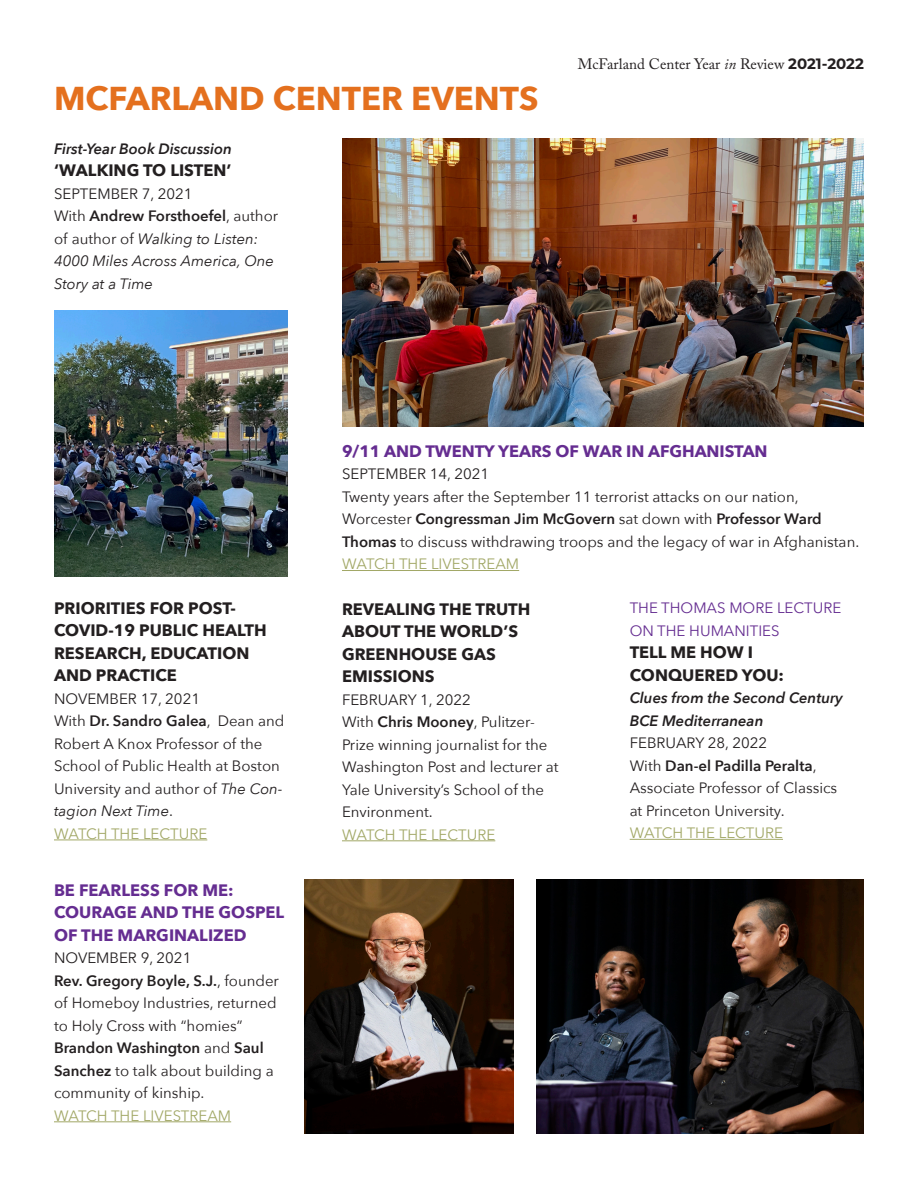
<style>
.page{position:relative;width:918px;height:1188px;background:#fff}
.page>*{position:absolute;margin:0;border:0;box-sizing:border-box;transform-origin:0 0}
.t1{font:700 33px "Avenir Next";color:#e4701e}
.t2{font:700 16.5px/22.5px "Avenir Next";color:#231f20}
.t3{font:700 16.5px/22.5px "Avenir Next";color:#652d91}
.t4{font:15px/22.5px "Avenir Next";color:#231f20}
.t5{font:italic 15px/22.5px "Avenir Next";color:#231f20}
.t6{font:italic 600 15px/22.5px "Avenir Next";color:#231f20}
.t7{font:15px "Adobe Caslon Pro";color:#231f20}
.t8{font:15px/22.5px "Avenir Next";color:#652d91}
.s1{font-style:normal}
.s2{font-weight:600;font-style:normal}
.s3{font-style:italic}
.s4{font-family:"Montserrat";font-weight:700}
.s5{font-weight:600}
.s6{color:#a2a867}
</style>
<div class="page">
<img style="left:304px;top:879px;width:209px;height:255px">
<img style="left:536px;top:879px;width:328px;height:255px">
<hr style="left:54px;top:1121px;width:177px;height:1px;background:#a2a867">
<img style="left:342px;top:139px;width:522px;height:288px">
<hr style="left:342px;top:570px;width:177px;height:1px;background:#a2a867">
<hr style="left:630px;top:839px;width:153px;height:1px;background:#a2a867">
<img style="left:54px;top:311px;width:234px;height:266px">
<hr style="left:342px;top:840px;width:153px;height:1px;background:#a2a867">
<hr style="left:54px;top:840px;width:153px;height:1px;background:#a2a867">
<p class="t1" style="left:54px;top:70px;width:486px">MCFARLAND CENTER EVENTS</p>
<p class="t6" style="left:54px;top:137px;width:179px">First-Year Book Discussion</p>
<p class="t2" style="left:54px;top:159px;width:179px">‘WALKING TO LISTEN’</p>
<p class="t4" style="left:54px;top:181px;width:140px">SEPTEMBER 7, 2021</p>
<p class="t5" style="left:54px;top:204px;width:226px"><span class="s1">With</span> <span class="s2">Andrew Forsthoefel</span><span class="s1">, author of author of</span> Walking to Listen:<br>4000 Miles Across America, One<br>Story at a Time</p>
<p class="t7" style="left:578px;top:55px;width:288px">McFarland Center Year <span class="s3">in</span> Review <span class="s4">2021-2022</span></p>
<p class="t2" style="left:54px;top:597px;width:214px">PRIORITIES FOR POST-<br>COVID-19 PUBLIC HEALTH<br>RESEARCH, EDUCATION<br>AND PRACTICE</p>
<p class="t4" style="left:54px;top:687px;width:148px">NOVEMBER 17, 2021</p>
<p class="t4" style="left:54px;top:709px;width:232px">With <span class="s5">Dr. Sandro Galea</span>, Dean and<br>Robert A Knox Professor of the<br>School of Public Health at Boston<br>University and author of <span class="s3">The Con&shy;tagion Next Time</span>.<br><span class="s6">WATCH THE LECTURE</span></p>
<p class="t3" style="left:54px;top:878px;width:232px">BE FEARLESS FOR ME:<br>COURAGE AND THE GOSPEL<br>OF THE MARGINALIZED</p>
<p class="t4" style="left:54px;top:946px;width:139px">NOVEMBER 9, 2021</p>
<p class="t4" style="left:54px;top:969px;width:226px"><span class="s5">Rev. Gregory Boyle, S.J.</span>, founder of Homeboy Industries, returned to Holy Cross with “homies”<br><span class="s5">Brandon Washington</span> and <span class="s5">Saul<br>Sanchez</span> to talk about building a community of kinship.<br><span class="s6">WATCH THE LIVESTREAM</span></p>
<p class="t3" style="left:342px;top:440px;width:427px">9/11 AND TWENTY YEARS OF WAR IN AFGHANISTAN</p>
<p class="t4" style="left:342px;top:462px;width:519px">SEPTEMBER 14, 2021<br>Twenty years after the September 11 terrorist attacks on our nation, Worcester <span class="s5">Congressman Jim McGovern</span> sat down with <span class="s5">Professor Ward Thomas</span> to discuss withdrawing troops and the legacy of war in Afghanistan.<br><span class="s6">WATCH THE LIVESTREAM</span></p>
<p class="t2" style="left:342px;top:597px;width:190px">REVEALING THE TRUTH<br>ABOUT THE WORLD’S<br>GREENHOUSE GAS<br>EMISSIONS</p>
<p class="t4" style="left:342px;top:688px;width:130px">FEBRUARY 1, 2022</p>
<p class="t4" style="left:342px;top:710px;width:218px">With <span class="s5">Chris Mooney</span>, Pulitzer-<br>Prize winning journalist for the<br>Washington Post and lecturer at<br>Yale University’s School of the<br>Environment.<br><span class="s6">WATCH THE LECTURE</span></p>
<p class="t8" style="left:630px;top:596px;width:213px">THE THOMAS MORE LECTURE<br>ON THE HUMANITIES</p>
<p class="t2" style="left:630px;top:641px;width:156px">TELL ME HOW I<br>CONQUERED YOU:</p>
<p class="t6" style="left:630px;top:686px;width:215px">Clues from the Second Century<br>BCE Mediterranean</p>
<p class="t4" style="left:630px;top:731px;width:139px">FEBRUARY 28, 2022</p>
<p class="t4" style="left:630px;top:754px;width:209px">With <span class="s5">Dan-el Padilla Peralta</span>,<br>Associate Professor of Classics at Princeton University.<br><span class="s6">WATCH THE LECTURE</span></p>
</div>
